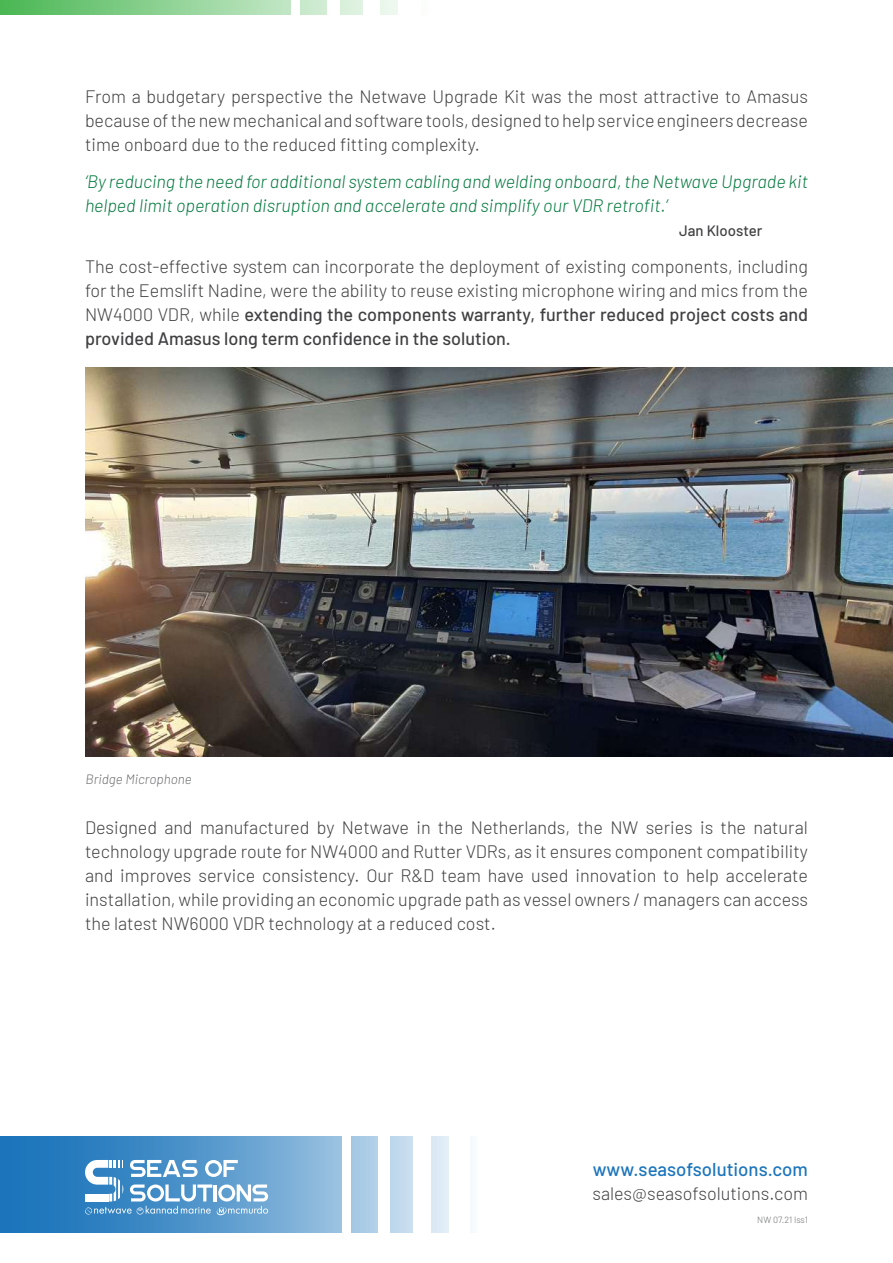
<style>
.page{position:relative;width:893px;height:1263px;background:#fff}
.page>*{position:absolute;margin:0;border:0;box-sizing:border-box;transform-origin:0 0}
.t1{font:500 18.6px "Barlow";color:#1c75bc}
.t2{font:300 18px/24px "Barlow";color:#414042;text-align:justify}
.t3{font:italic 300 18px/24px "Barlow";color:#03793e}
.t4{font:500 15px "Barlow";color:#414042}
.t5{font:italic 300 13.5px "Barlow";color:#6d6e71}
.t6{font:300 9px "Barlow";color:#6d6e71}
.s1{font-weight:500}
</style>
<div class="page">
<img style="left:85px;top:367px;width:808px;height:389px">
<div style="left:470px;top:1137px;width:9px;height:96px;background:#f8fbfd"></div>
<div style="left:431px;top:1137px;width:17px;height:96px;background:#deebf5"></div>
<div style="left:351px;top:1137px;width:26px;height:96px;background:#aacbe5"></div>
<div style="left:391px;top:1137px;width:22px;height:96px;background:#c4dbed"></div>
<div style="left:0;top:1137px;width:342px;height:96px;background:linear-gradient(to right,#0c6bb6,#8ebadd)"></div>
<svg style="left:85px;top:1160px;width:183px;height:55px"></svg>
<div style="left:421px;top:0;width:8px;height:15px;background:#fbfdfb"></div>
<div style="left:380px;top:0;width:18px;height:15px;background:#ecf7ed"></div>
<div style="left:300px;top:0;width:26px;height:15px;background:#cceacf"></div>
<div style="left:340px;top:0;width:22px;height:15px;background:#dcf1de"></div>
<svg style="left:0;top:0;width:291px;height:15px;background:#86ce8c"></svg>
<p class="t2" style="left:85px;top:83px;width:724px">From a budgetary perspective the Netwave Upgrade Kit was the most attractive to Amasus because of the new mechanical and software tools, designed to help service engineers decrease time onboard due to the reduced fitting complexity.</p>
<p class="t3" style="left:85px;top:168px;width:724px">‘By reducing the need for additional system cabling and welding onboard, the Netwave Upgrade kit helped limit operation disruption and accelerate and simplify our VDR retrofit.’</p>
<p class="t4" style="left:679px;top:219px;width:85px">Jan Klooster</p>
<p class="t2" style="left:85px;top:253px;width:724px">The cost-effective system can incorporate the deployment of existing components, including for the Eemslift Nadine, were the ability to reuse existing microphone wiring and mics from the NW4000 VDR, while <span class="s1">extending the components warranty, further reduced project costs and provided Amasus long term confidence in the solution.</span></p>
<p class="t5" style="left:86px;top:769px;width:108px">Bridge Microphone</p>
<p class="t2" style="left:85px;top:815px;width:724px">Designed and manufactured by Netwave in the Netherlands, the NW series is the natural technology upgrade route for NW4000 and Rutter VDRs, as it ensures component compatibility and improves service consistency. Our R&amp;D team have used innovation to help accelerate installation, while providing an economic upgrade path as vessel owners / managers can access the latest NW6000 VDR technology at a reduced cost.</p>
<p class="t1" style="left:593px;top:1155px;width:217px">www.seasofsolutions.com</p>
<p class="t2" style="left:592px;top:1180px;width:217px">sales@seasofsolutions.com</p>
<p class="t6" style="left:757px;top:1213px;width:52px">NW 07.21 Iss1</p>
</div>
